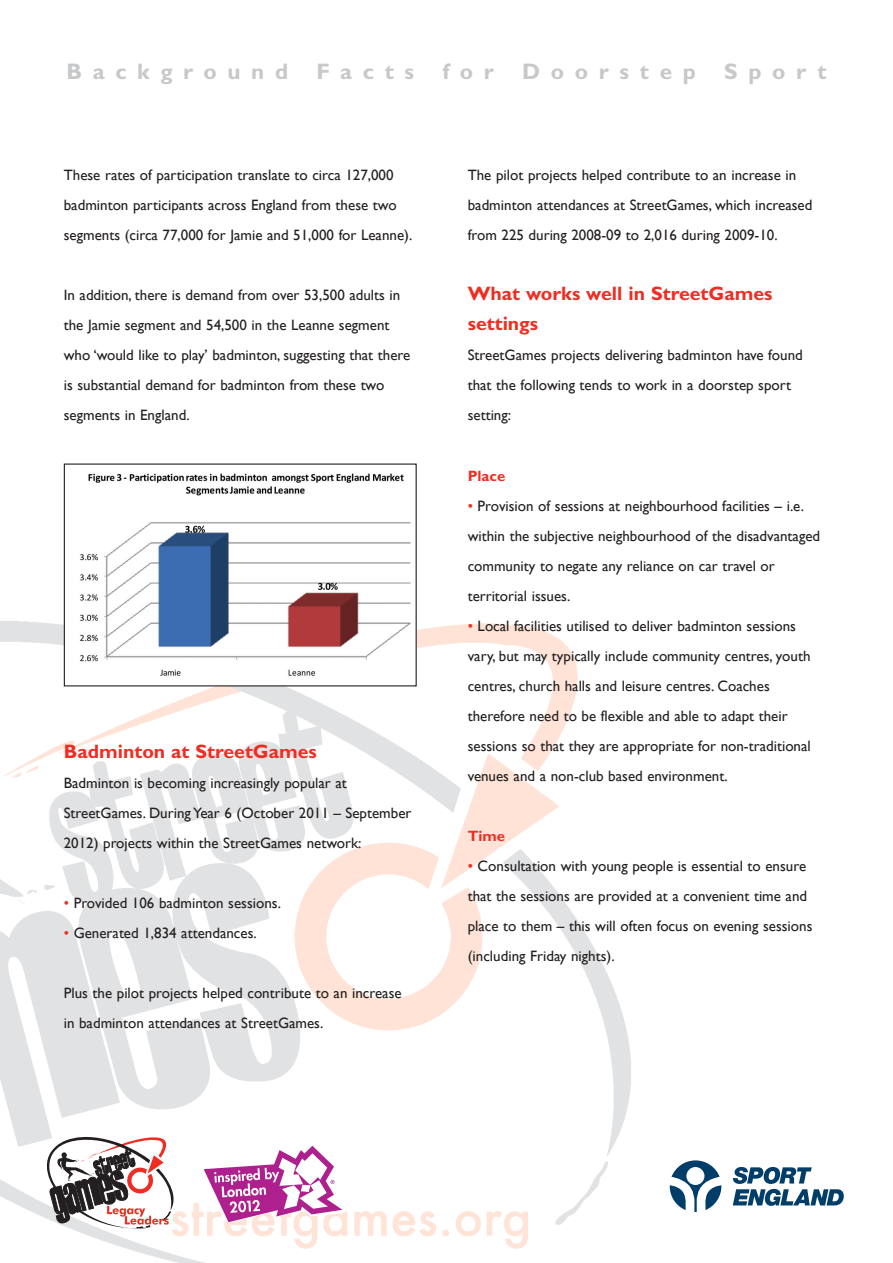
<style>
.page{position:relative;width:893px;height:1263px;background:#fff}
.page>*{position:absolute;margin:0;border:0;box-sizing:border-box;transform-origin:0 0}
.t1{font:700 22.5px "Gill Sans";letter-spacing:.475em;color:#c7c8ca}
.t2{font:700 19.5px/30px "Gill Sans";color:#ee2e22}
.t3{font:15px/30px "Gill Sans";color:#231f20}
.t4{font:700 15px "Gill Sans";color:#ee2e22}
.s1{color:#ee2e22}
</style>
<div class="page">
<img style="left:0;top:599px;width:631px;height:664px">
<svg style="left:47px;top:1137px;width:127px;height:92px"></svg>
<svg style="left:203px;top:1144px;width:141px;height:79px"></svg>
<svg style="left:733px;top:1167px;width:111px;height:39px"></svg>
<svg style="left:670px;top:1160px;width:51px;height:52px"></svg>
<img style="left:66px;top:473px;width:349px;height:210px">
<div style="left:64px;top:463px;width:353px;height:223px;border:1px solid #231f20"></div>
<h1 class="t1" style="left:66px;top:63px;width:223px">Background</h1>
<h1 class="t1" style="left:316px;top:63px;width:99px">Facts</h1>
<h1 class="t1" style="left:442px;top:63px;width:53px">for</h1>
<h1 class="t1" style="left:522px;top:63px;width:175px">Doorstep</h1>
<h1 class="t1" style="left:724px;top:63px;width:104px">Sport</h1>
<p class="t3" style="left:64px;top:160px;width:350px">These rates of participation translate to circa 127,000 badminton participants across England from these two segments (circa 77,000 for Jamie and 51,000 for Leanne).</p>
<p class="t3" style="left:64px;top:280px;width:348px">In addition, there is demand from over 53,500 adults in the Jamie segment and 54,500 in the Leanne segment who ‘would like to play’ badminton, suggesting that there is substantial demand for badminton from these two segments in England.</p>
<h2 class="t2" style="left:64px;top:738px;width:255px">Badminton at StreetGames</h2>
<p class="t3" style="left:64px;top:768px;width:349px">Badminton is becoming increasingly popular at<br>StreetGames. During Year 6 (October 2011 – September<br>2012) projects within the StreetGames network:</p>
<p class="t3" style="left:64px;top:888px;width:219px"><span class="s1">•</span> Provided 106 badminton sessions.</p>
<p class="t3" style="left:64px;top:918px;width:194px"><span class="s1">•</span> Generated 1,834 attendances.</p>
<p class="t3" style="left:64px;top:978px;width:339px">Plus the pilot projects helped contribute to an increase in badminton attendances at StreetGames.</p>
<p class="t3" style="left:468px;top:160px;width:346px">The pilot projects helped contribute to an increase in badminton attendances at StreetGames, which increased from 225 during 2008-09 to 2,016 during 2009-10.</p>
<h2 class="t2" style="left:468px;top:281px;width:306px">What works well in StreetGames settings</h2>
<p class="t3" style="left:468px;top:340px;width:337px">StreetGames projects delivering badminton have found that the following tends to work in a doorstep sport setting:</p>
<p class="t4" style="left:468px;top:470px;width:39px">Place</p>
<p class="t3" style="left:468px;top:490px;width:354px"><span class="s1">•</span> Provision of sessions at neighbourhood facilities – i.e. within the subjective neighbourhood of the disadvantaged community to negate any reliance on car travel or territorial issues.</p>
<p class="t3" style="left:468px;top:610px;width:345px"><span class="s1">•</span> Local facilities utilised to deliver badminton sessions vary, but may typically include community centres, youth centres, church halls and leisure centres. Coaches therefore need to be flexible and able to adapt their sessions so that they are appropriate for non-traditional venues and a non-club based environment.</p>
<p class="t4" style="left:468px;top:830px;width:39px">Time</p>
<p class="t3" style="left:468px;top:850px;width:346px"><span class="s1">•</span> Consultation with young people is essential to ensure that the sessions are provided at a convenient time and place to them – this will often focus on evening sessions (including Friday nights).</p>
</div>
